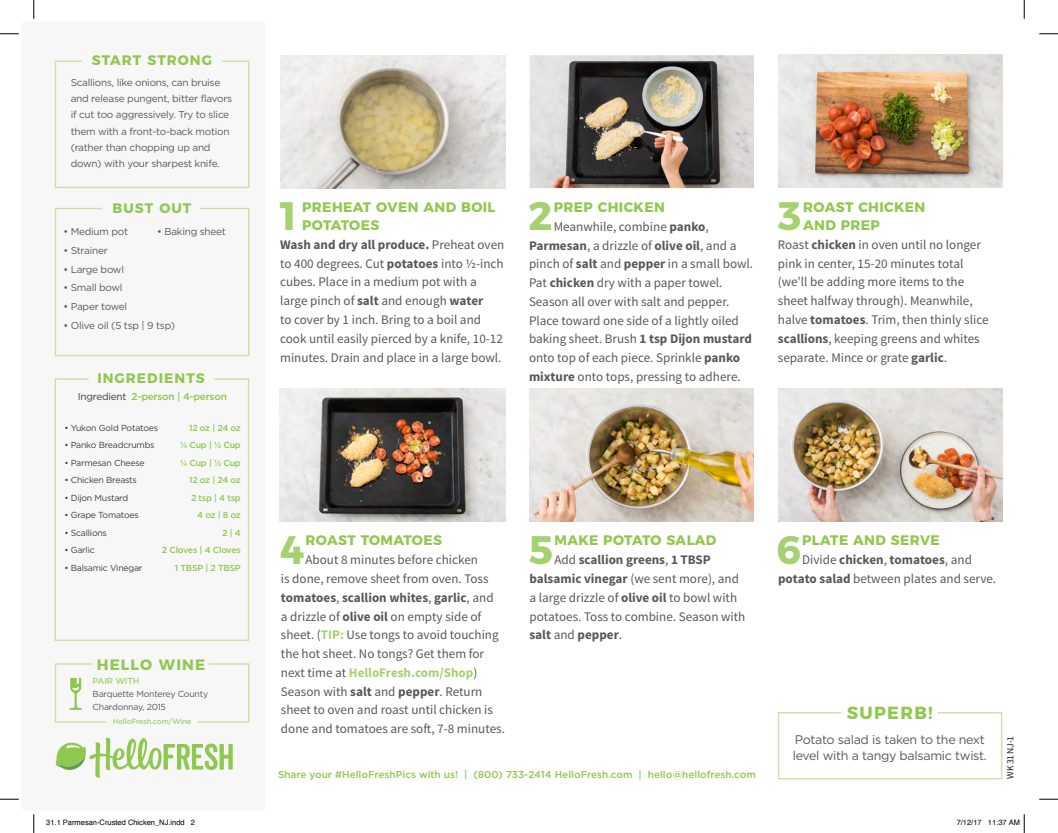
<style>
.page{position:relative;width:1058px;height:833px;background:#fff}
.page>*{position:absolute;margin:0;border:0;box-sizing:border-box;transform-origin:0 0}
.t1{font:700 39.62px "Montserrat";color:#a6d170}
.t2{font:700 17.5px "Montserrat";letter-spacing:.075em;color:#8fc84e}
.t3{font:700 15px "Montserrat";letter-spacing:.075em;color:#8fc84e}
.t4{font:700 13.75px/18.1px "Montserrat";letter-spacing:.03em;color:#8fc84e}
.t5{font:700 13.75px "Montserrat";letter-spacing:.075em;color:#8fc84e}
.t6{font:13.12px/18.8px "Source Sans Pro";color:#57585a}
.t7{font:12.5px/16.8px "Gotham";letter-spacing:-.025em;color:#57585a}
.t8{font:10px/16.2px "Gotham";letter-spacing:-.025em;color:#57585a}
.t9{font:500 10px "Gotham";color:#8fc84e}
.t10{font:500 10px "Gotham";letter-spacing:-.025em;color:#8fc84e}
.t11{font:9.62px "Source Sans Pro";color:#231f20}
.t12{font:8.75px "Gotham";letter-spacing:-.025em;color:#3e3e3f}
.t13{font:500 8.75px/17.5px "Gotham";letter-spacing:-.025em;color:#8fc84e;text-align:right}
.t14{font:8.75px/12.5px "Gotham";letter-spacing:-.025em;color:#57585a}
.t15{font:500 8.75px "Gotham";letter-spacing:-.025em;color:#a6d170}
.t16{font:7.5px "Helvetica";color:#000}
.t17{font:500 7.5px "Gotham";letter-spacing:-.025em;color:#a6d170}
.s1{font-weight:400;color:#3e3e3f}
.s2{font-weight:700}
.s3{font-weight:700;color:#a6d170}
</style>
<div class="page">
<div style="left:23px;top:23px;width:242px;height:787px;background:#f7f7f8"></div>
<img style="left:281px;top:55px;width:224px;height:133px">
<img style="left:529px;top:55px;width:225px;height:133px">
<img style="left:529px;top:388px;width:224px;height:133px">
<img style="left:280px;top:388px;width:225px;height:133px">
<img style="left:778px;top:55px;width:224px;height:132px">
<img style="left:778px;top:388px;width:224px;height:133px">
<svg style="left:54px;top:207px;width:196px;height:150px"></svg>
<svg style="left:54px;top:378px;width:196px;height:263px"></svg>
<svg style="left:54px;top:60px;width:196px;height:128px"></svg>
<svg style="left:54px;top:663px;width:53px;height:60px"></svg>
<svg style="left:197px;top:663px;width:53px;height:60px"></svg>
<svg style="left:56px;top:738px;width:177px;height:39px"></svg>
<svg style="left:777px;top:712px;width:226px;height:68px"></svg>
<svg style="left:0;top:33px;width:19px;height:2px"></svg>
<svg style="left:1039px;top:33px;width:19px;height:2px"></svg>
<svg style="left:0;top:798px;width:19px;height:2px"></svg>
<svg style="left:1039px;top:798px;width:19px;height:2px"></svg>
<svg style="left:33px;top:0;width:2px;height:19px"></svg>
<svg style="left:33px;top:814px;width:2px;height:19px"></svg>
<svg style="left:1023px;top:0;width:2px;height:19px"></svg>
<svg style="left:1023px;top:814px;width:2px;height:19px"></svg>
<p class="t5" style="left:92px;top:49px;width:122px">START STRONG</p>
<p class="t8" style="left:71px;top:74px;width:163px">Scallions, like onions, can bruise and release pungent, bitter flavors if cut too aggressively. Try to slice them with a front-to-back motion (rather than chopping up and down) with your sharpest knife.</p>
<p class="t4" style="left:112px;top:198px;width:80px">BUST OUT</p>
<p class="t8" style="left:157px;top:223px;width:70px">• Baking sheet</p>
<p class="t8" style="left:63px;top:223px;width:66px">• Medium pot</p>
<p class="t8" style="left:63px;top:242px;width:46px">• Strainer</p>
<p class="t8" style="left:63px;top:261px;width:62px">• Large bowl</p>
<p class="t8" style="left:63px;top:279px;width:61px">• Small bowl</p>
<p class="t8" style="left:63px;top:298px;width:65px">• Paper towel</p>
<p class="t8" style="left:63px;top:317px;width:113px">• Olive oil (5 tsp | 9 tsp)</p>
<p class="t5" style="left:97px;top:366px;width:109px">INGREDIENTS</p>
<p class="t10" style="left:78px;top:390px;width:151px"><span class="s1">Ingredient</span> 2-person | 4-person</p>
<p class="t13" style="left:162px;top:419px;width:80px">12 oz | 24 oz<br>¼ Cup | ½ Cup<br>¼ Cup | ½ Cup<br>12 oz | 24 oz<br>2 tsp | 4 tsp<br>4 oz | 8 oz<br>2 | 4<br>2 Cloves | 4 Cloves<br>1 TBSP | 2 TBSP</p>
<p class="t12" style="left:64px;top:422px;width:95px">• Yukon Gold Potatoes</p>
<p class="t12" style="left:64px;top:439px;width:92px">• Panko Breadcrumbs</p>
<p class="t12" style="left:64px;top:457px;width:82px">• Parmesan Cheese</p>
<p class="t12" style="left:64px;top:474px;width:74px">• Chicken Breasts</p>
<p class="t12" style="left:64px;top:492px;width:65px">• Dijon Mustard</p>
<p class="t12" style="left:64px;top:509px;width:76px">• Grape Tomatoes</p>
<p class="t12" style="left:64px;top:527px;width:44px">• Scallions</p>
<p class="t12" style="left:64px;top:544px;width:32px">• Garlic</p>
<p class="t12" style="left:64px;top:562px;width:80px">• Balsamic Vinegar</p>
<p class="t3" style="left:97px;top:652px;width:110px">HELLO WINE</p>
<p class="t15" style="left:93px;top:675px;width:48px">PAIR WITH</p>
<p class="t17" style="left:113px;top:716px;width:80px">HelloFresh.com/Wine</p>
<p class="t14" style="left:93px;top:687px;width:117px">Barquette Monterey County<br>Chardonnay, 2015</p>
<h1 class="t1" style="left:276px;top:183px;width:26px">1</h1>
<p class="t4" style="left:302px;top:197px;width:195px">PREHEAT OVEN AND BOIL<br>POTATOES</p>
<p class="t6" style="left:280px;top:235px;width:226px"><span class="s2">Wash and dry all produce.</span> Preheat oven to 400 degrees. Cut <span class="s2">potatoes</span> into ½-inch cubes. Place in a medium pot with a large pinch of <span class="s2">salt</span> and enough <span class="s2">water<br></span>to cover by 1 inch. Bring to a boil and cook until easily pierced by a knife, 10-12 minutes. Drain and place in a large bowl.</p>
<h1 class="t1" style="left:528px;top:183px;width:26px">2</h1>
<p class="t4" style="left:553px;top:197px;width:113px">PREP CHICKEN</p>
<p class="t6" style="left:529px;top:217px;width:226px;text-indent:25px">Meanwhile, combine <span class="s2">panko</span>, <span class="s2">Parmesan</span>, a drizzle of <span class="s2">olive oil</span>, and a pinch of <span class="s2">salt</span> and <span class="s2">pepper</span> in a small bowl.<br>Pat <span class="s2">chicken</span> dry with a paper towel.<br>Season all over with salt and pepper.<br>Place toward one side of a lightly oiled baking sheet. Brush <span class="s2">1 tsp Dijon mustard </span>onto top of each piece. Sprinkle <span class="s2">panko mixture</span> onto tops, pressing to adhere.</p>
<h1 class="t1" style="left:777px;top:183px;width:24px">3</h1>
<p class="t4" style="left:803px;top:197px;width:124px">ROAST CHICKEN<br>AND PREP</p>
<p class="t6" style="left:778px;top:235px;width:212px">Roast <span class="s2">chicken</span> in oven until no longer pink in center, 15-20 minutes total (we’ll be adding more items to the sheet halfway through). Meanwhile, halve <span class="s2">tomatoes</span>. Trim, then thinly slice <span class="s2">scallions</span>, keeping greens and whites separate. Mince or grate <span class="s2">garlic</span>.</p>
<h1 class="t1" style="left:280px;top:517px;width:26px">4</h1>
<p class="t4" style="left:305px;top:530px;width:138px">ROAST TOMATOES</p>
<p class="t6" style="left:281px;top:550px;width:225px;text-indent:25px">About 8 minutes before chicken<br>is done, remove sheet from oven. Toss <span class="s2">tomatoes</span>, <span class="s2">scallion whites</span>, <span class="s2">garlic</span>, and<br>a drizzle of <span class="s2">olive oil</span> on empty side of sheet. (<span class="s3">TIP:</span> Use tongs to avoid touching the hot sheet. No tongs? Get them for next time at <span class="s3">HelloFresh.com/Shop</span>)<br>Season with <span class="s2">salt</span> and <span class="s2">pepper</span>. Return sheet to oven and roast until chicken is done and tomatoes are soft, 7-8 minutes.</p>
<h1 class="t1" style="left:529px;top:517px;width:26px">5</h1>
<p class="t4" style="left:554px;top:530px;width:163px">MAKE POTATO SALAD</p>
<p class="t6" style="left:529px;top:550px;width:217px;text-indent:25px">Add <span class="s2">scallion greens</span>, <span class="s2">1 TBSP balsamic vinegar</span> (we sent more), and a large drizzle of <span class="s2">olive oil</span> to bowl with potatoes. Toss to combine. Season with <span class="s2">salt</span> and <span class="s2">pepper</span>.</p>
<p class="t9" style="left:278px;top:767px;width:479px">Share your #HelloFreshPics with us! | (800) 733-2414 HelloFresh.com | hello@hellofresh.com</p>
<h1 class="t1" style="left:776px;top:517px;width:26px">6</h1>
<p class="t4" style="left:802px;top:530px;width:139px">PLATE AND SERVE</p>
<p class="t6" style="left:778px;top:550px;width:220px;text-align:center">Divide <span class="s2">chicken</span>, <span class="s2">tomatoes</span>, and<br><span class="s2">potato salad</span> between plates and serve.</p>
<h2 class="t2" style="left:846px;top:698px;width:87px">SUPERB!</h2>
<p class="t7" style="left:792px;top:730px;width:196px">Potato salad is taken to the next level with a tangy balsamic twist.</p>
<p class="t11" style="left:1004px;top:778px;width:44px;rotate:-90deg">WK 31 NJ-1</p>
<p class="t16" style="left:46px;top:817px;width:150px">31.1 Parmesan-Crusted Chicken_NJ.indd 2</p>
<p class="t16" style="left:956px;top:817px;width:65px">7/12/17 11:37 AM</p>
</div>
